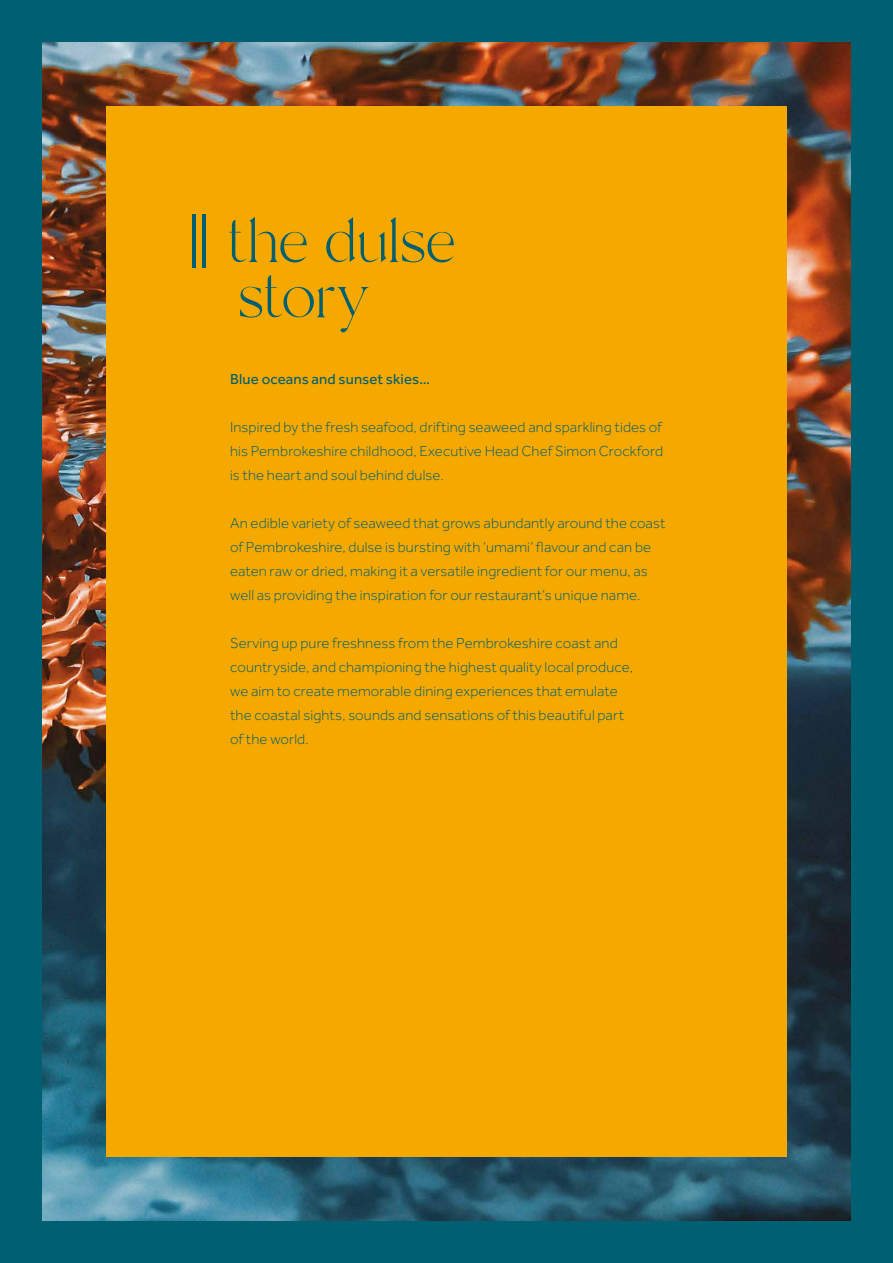
<style>
.page{position:relative;width:893px;height:1263px;background:#005f70}
.page>*{position:absolute;margin:0;border:0;box-sizing:border-box;transform-origin:0 0}
.t1{font:86.4px "Branch";letter-spacing:-.01em;color:#005f70}
.t2{font:300 15px/24px "Effra";letter-spacing:.01em;color:#005f70}
.t3{font:15px "Effra";letter-spacing:.01em;color:#005f70}
</style>
<div class="page">
<img style="left:43px;top:43px;width:807px;height:1177px">
<div style="left:106px;top:106px;width:681px;height:1051px;background:#f5a800"></div>
<h1 class="t1" style="left:184px;top:203px;width:274px">|| the dulse</h1>
<h1 class="t1" style="left:238px;top:258px;width:133px">story</h1>
<p class="t3" style="left:230px;top:370px;width:202px">Blue oceans and sunset skies…</p>
<p class="t2" style="left:230px;top:415px;width:434px;text-align:justify">Inspired by the fresh seafood, drifting seaweed and sparkling tides of his Pembrokeshire childhood, Executive Head Chef Simon Crockford is the heart and soul behind dulse.</p>
<p class="t2" style="left:230px;top:511px;width:437px">An edible variety of seaweed that grows abundantly around the coast of Pembrokeshire, dulse is bursting with ‘umami’ flavour and can be eaten raw or dried, making it a versatile ingredient for our menu, as well as providing the inspiration for our restaurant’s unique name.</p>
<p class="t2" style="left:230px;top:631px;width:404px">Serving up pure freshness from the Pembrokeshire coast and countryside, and championing the highest quality local produce, we aim to create memorable dining experiences that emulate the coastal sights, sounds and sensations of this beautiful part of the world.</p>
</div>
